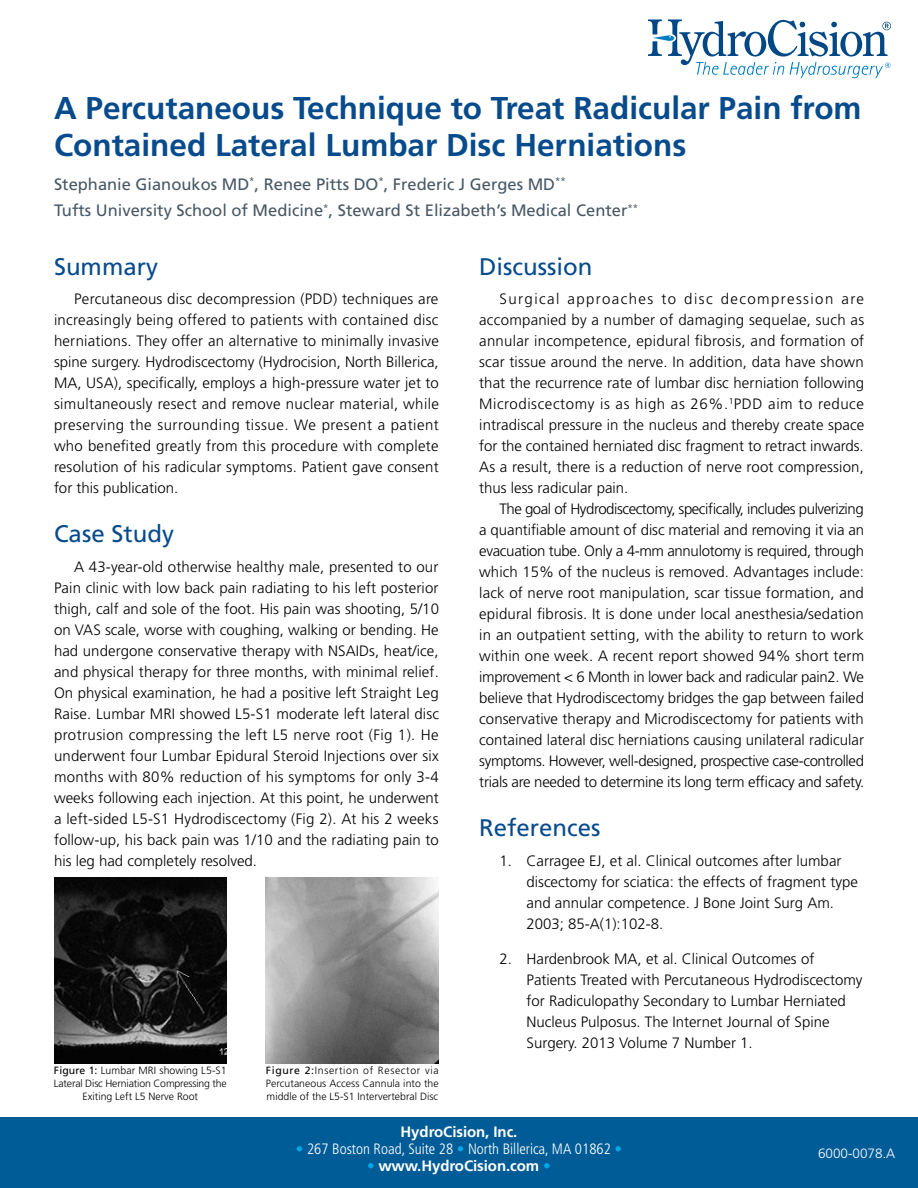
<style>
.page{position:relative;width:918px;height:1188px;background:#fff}
.page>*{position:absolute;margin:0;border:0;box-sizing:border-box;transform-origin:0 0}
.t1{font:700 31.5px/37.8px "Frutiger LT Std";color:#074b8d}
.t2{font:24px "Frutiger LT Std";color:#074b8d}
.t3{font:16.5px/26.5px "Frutiger LT Std";color:#485865}
.t4{font:300 15px/21px "Frutiger LT Std";color:#000;text-align:justify}
.t5{font:300 condensed 15px "Frutiger LT Std";color:#fff}
.t6{font:700 15px "Frutiger LT Std";letter-spacing:-.005em;color:#fff}
.t7{font:300 13.5px "Frutiger LT Std";color:#fff}
.t8{font:300 10.5px/12.6px "Frutiger LT Std";color:#000;text-align:justify}
.s1{font-weight:400}
.s2{color:#00aae7}
.s3{font-weight:300;font-stretch:condensed;color:#00aae7}
</style>
<div class="page">
<svg style="left:648px;top:19px;width:243px;height:59px"></svg>
<img style="left:54px;top:877px;width:173px;height:187px">
<img style="left:266px;top:877px;width:173px;height:187px">
<div style="left:0;top:1118px;width:918px;height:70px;background:#005c97"></div>
<h1 class="t1" style="left:54px;top:89px;width:809px">A Percutaneous Technique to Treat Radicular Pain from<br>Contained Lateral Lumbar Disc Herniations</h1>
<p class="t3" style="left:54px;top:171px;width:586px">Stephanie Gianoukos MD<sup>*</sup>, Renee Pitts DO<sup>*</sup>, Frederic J Gerges MD<sup>**<br></sup>Tufts University School of Medicine<sup>*</sup>, Steward St Elizabeth’s Medical Center<sup>**</sup></p>
<h2 class="t2" style="left:54px;top:252px;width:106px">Summary</h2>
<p class="t4" style="left:54px;top:289px;width:386px;text-indent:20px">Percutaneous disc decompression (PDD) techniques are increasingly being offered to patients with contained disc herniations. They offer an alternative to minimally invasive spine surgery. Hydrodiscectomy (Hydrocision, North Billerica, MA, USA), specifically, employs a high-pressure water jet to simultaneously resect and remove nuclear material, while preserving the surrounding tissue. We present a patient who benefited greatly from this procedure with complete resolution of his radicular symptoms. Patient gave consent for this publication.</p>
<h2 class="t2" style="left:54px;top:520px;width:122px">Case Study</h2>
<p class="t4" style="left:54px;top:557px;width:387px;text-indent:20px">A 43-year-old otherwise healthy male, presented to our Pain clinic with low back pain radiating to his left posterior thigh, calf and sole of the foot. His pain was shooting, 5/10 on VAS scale, worse with coughing, walking or bending. He had undergone conservative therapy with NSAIDs, heat/ice, and physical therapy for three months, with minimal relief.<br>On physical examination, he had a positive left Straight Leg Raise. Lumbar MRI showed L5-S1 moderate left lateral disc protrusion compressing the left L5 nerve root (Fig 1). He underwent four Lumbar Epidural Steroid Injections over six months with 80% reduction of his symptoms for only 3-4 weeks following each injection. At this point, he underwent a left-sided L5-S1 Hydrodiscectomy (Fig 2). At his 2 weeks follow-up, his back pain was 1/10 and the radiating pain to his leg had completely resolved.</p>
<p class="t8" style="left:54px;top:1065px;width:174px;text-align:center"><span class="s1">Figure 1:</span> Lumbar MRI showing L5-S1<br>Lateral Disc Herniation Compressing the<br>Exiting Left L5 Nerve Root</p>
<p class="t8" style="left:266px;top:1065px;width:174px"><span class="s1">Figure 2:</span>Insertion of Resector via Percutaneous Access Cannula into the middle of the L5-S1 Intervertebral Disc</p>
<h2 class="t2" style="left:479px;top:252px;width:115px">Discussion</h2>
<p class="t4" style="left:479px;top:289px;width:387px;text-indent:20px">Surgical approaches to disc decompression are accompanied by a number of damaging sequelae, such as annular incompetence, epidural fibrosis, and formation of scar tissue around the nerve. In addition, data have shown that the recurrence rate of lumbar disc herniation following Microdiscectomy is as high as 26%.<sup>1</sup>PDD aim to reduce intradiscal pressure in the nucleus and thereby create space for the contained herniated disc fragment to retract inwards.<br>As a result, there is a reduction of nerve root compression, thus less radicular pain.</p>
<p class="t4" style="left:479px;top:499px;width:387px;text-indent:20px">The goal of Hydrodiscectomy, specifically, includes pulverizing a quantifiable amount of disc material and removing it via an evacuation tube. Only a 4-mm annulotomy is required, through which 15% of the nucleus is removed. Advantages include: lack of nerve root manipulation, scar tissue formation, and epidural fibrosis. It is done under local anesthesia/sedation in an outpatient setting, with the ability to return to work within one week. A recent report showed 94% short term improvement &lt; 6 Month in lower back and radicular pain2. We believe that Hydrodiscectomy bridges the gap between failed conservative therapy and Microdiscectomy for patients with contained lateral disc herniations causing unilateral radicular symptoms. However, well-designed, prospective case-controlled trials are needed to determine its long term efficacy and safety.</p>
<h2 class="t2" style="left:479px;top:814px;width:123px">References</h2>
<p class="t4" style="left:526px;top:851px;width:333px;text-align:left;text-indent:-27px">1. Carragee EJ, et al. Clinical outcomes after lumbar discectomy for sciatica: the effects of fragment type and annular competence. J Bone Joint Surg Am.<br>2003; 85-A(1):102-8.</p>
<p class="t4" style="left:526px;top:948px;width:338px;text-align:left;text-indent:-27px">2. Hardenbrook MA, et al. Clinical Outcomes of Patients Treated with Percutaneous Hydrodiscectomy for Radiculopathy Secondary to Lumbar Herniated Nucleus Pulposus. The Internet Journal of Spine Surgery. 2013 Volume 7 Number 1.</p>
<p class="t6" style="left:401px;top:1123px;width:118px">HydroCision, Inc.</p>
<p class="t5" style="left:296px;top:1140px;width:328px"><span class="s2">•</span> 267 Boston Road, Suite 28 <span class="s2">•</span> North Billerica, MA 01862 <span class="s2">•</span></p>
<p class="t6" style="left:367px;top:1157px;width:185px"><span class="s3">•</span> www.HydroCision.com <span class="s3">•</span></p>
<p class="t7" style="left:818px;top:1145px;width:79px">6000-0078.A</p>
</div>
